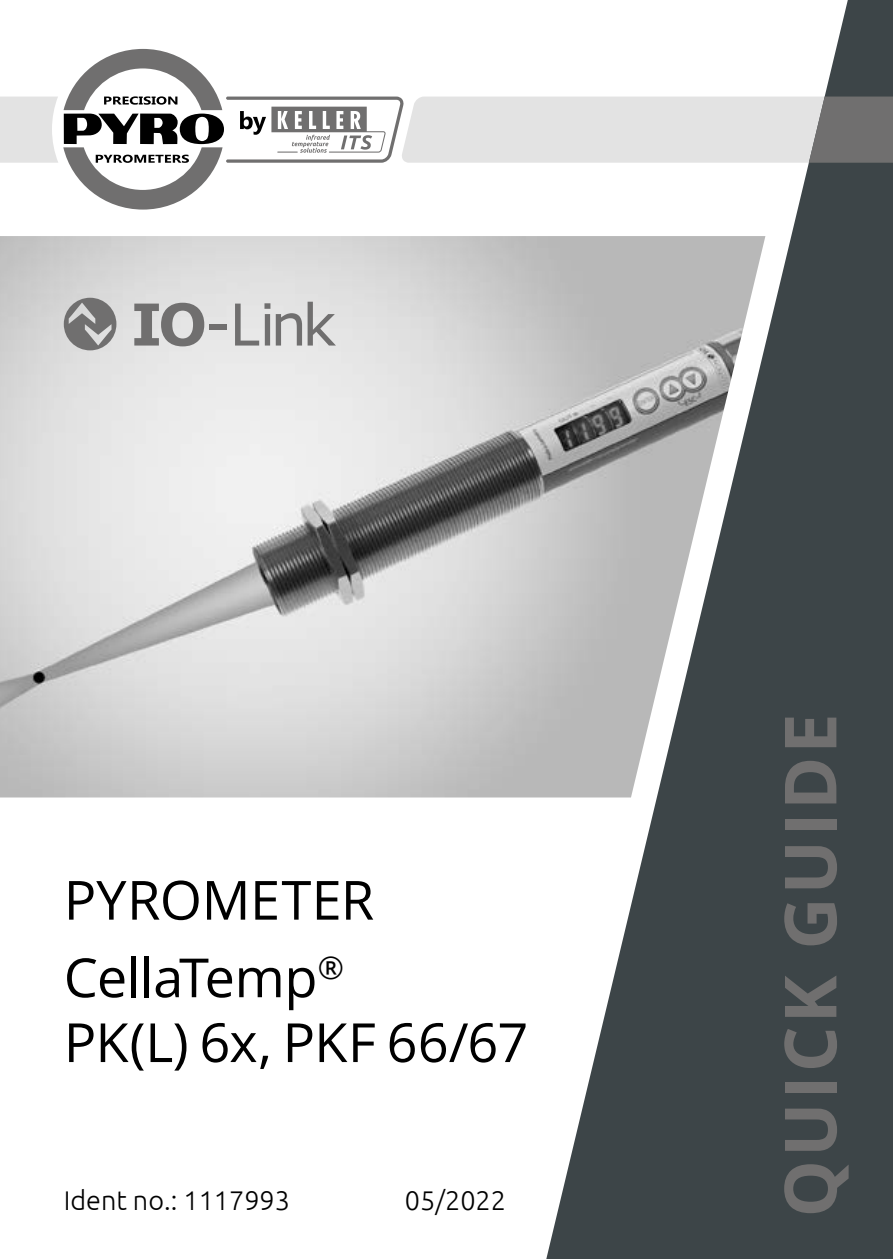
<style>
.page{position:relative;width:893px;height:1259px;background:#fff}
.page>*{position:absolute;margin:0;border:0;box-sizing:border-box;transform-origin:0 0}
.t1{font:700 72px "Open Sans";letter-spacing:.045em;color:#706f6f}
.t2{font:54px/77.4px "Open Sans";letter-spacing:-.01em;color:#000}
.t3{font:300 27px "Ubuntu";color:#000}
</style>
<div class="page">
<svg style="left:546px;top:0;width:347px;height:1259px;fill:#3d4548"></svg>
<img style="left:0;top:236px;width:765px;height:561px">
<svg style="left:0;top:49px;width:893px;height:161px"></svg>
<svg style="left:64px;top:298px;width:52px;height:52px;background:#969595"></svg>
<svg style="left:134px;top:303px;width:70px;height:43px;background:#a1a0a0"></svg>
<div style="left:210px;top:325px;width:17px;height:5px;background:#706f6f"></div>
<svg style="left:235px;top:303px;width:35px;height:42px"></svg>
<div style="left:265px;top:314px;width:5px;height:31px;background:#706f6f"></div>
<svg style="left:276px;top:313px;width:26px;height:32px"></svg>
<svg style="left:308px;top:302px;width:28px;height:43px"></svg>
<p class="t2" style="left:64px;top:860px;width:312px">PYROMETER<br>CellaTemp<sup>®</sup></p>
<p class="t2" style="left:64px;top:1002px;width:466px">PK(L) 6x, PKF 66/67</p>
<p class="t3" style="left:64px;top:1184px;width:228px">Ident no.: 1117993</p>
<p class="t3" style="left:405px;top:1184px;width:103px">05/2022</p>
<h1 class="t1" style="left:759px;top:1217px;width:505px;rotate:-90deg">QUICK GUIDE</h1>
</div>
